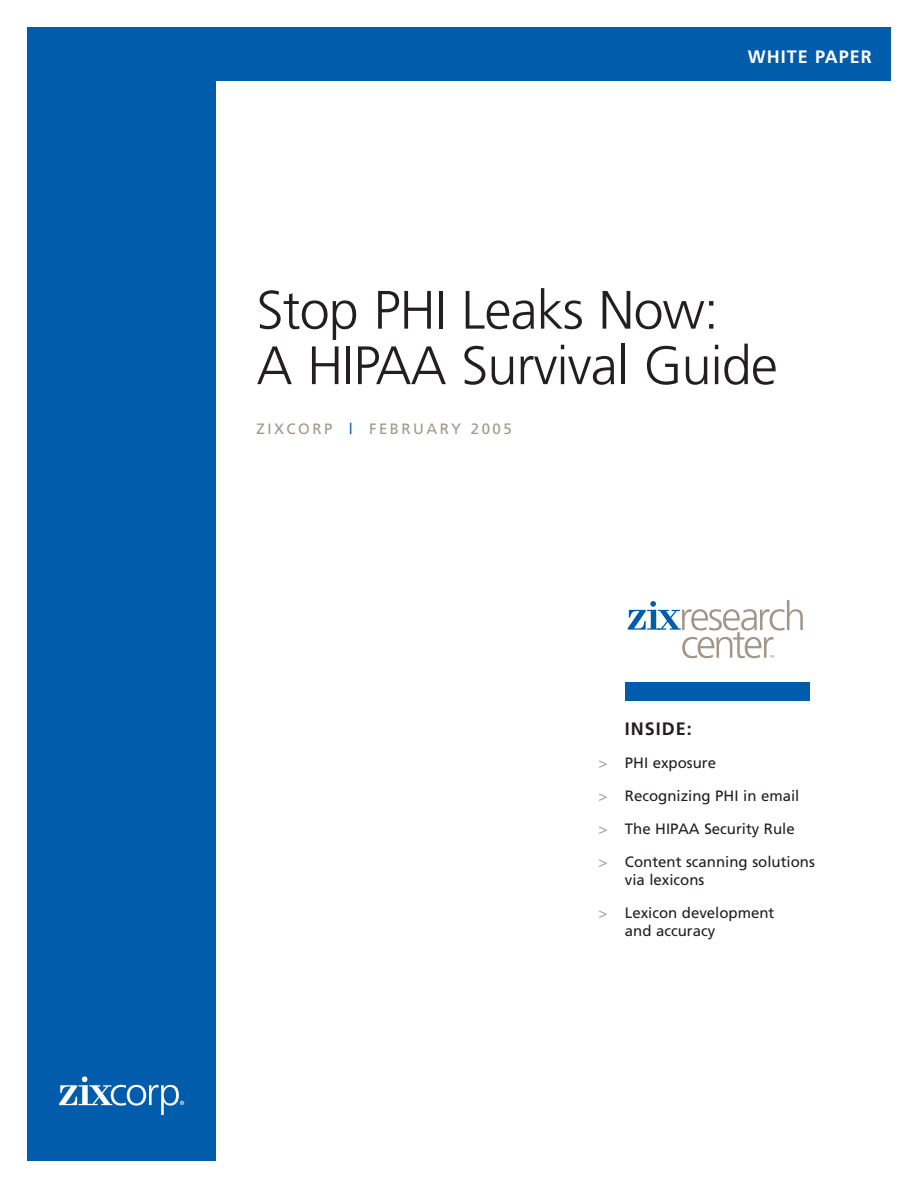
<style>
.page{position:relative;width:918px;height:1188px;background:#fff}
.page>*{position:absolute;margin:0;border:0;box-sizing:border-box;transform-origin:0 0}
.t1{font:300 54px/55.5px "Frutiger";letter-spacing:-.015em;color:#231f20}
.t2{font:700 18px "Frutiger";letter-spacing:.055em;color:#fff}
.t3{font:700 18px "Frutiger";letter-spacing:.055em;color:#231f20}
.t4{font:15px/18px "Frutiger";color:#231f20}
.t5{font:15px "Frutiger";letter-spacing:.165em;color:#a19689}
.s1{color:#015dab}
.s2{color:#a8a9ad}
</style>
<div class="page">
<div style="left:216px;top:27px;width:675px;height:54px;background:#015dab"></div>
<div style="left:27px;top:27px;width:189px;height:1134px;background:#015dab"></div>
<div style="left:626px;top:682px;width:184px;height:19px;background:#015dab"></div>
<svg style="left:59px;top:1076px;width:125px;height:39px"></svg>
<svg style="left:628px;top:600px;width:175px;height:58px"></svg>
<p class="t2" style="left:748px;top:50px;width:126px">WHITE PAPER</p>
<h1 class="t1" style="left:256px;top:286px;width:523px">Stop PHI Leaks Now:<br>A HIPAA Survival Guide</h1>
<p class="t5" style="left:256px;top:422px;width:257px">ZIXCORP <span class="s1">|</span> FEBRUARY 2005</p>
<p class="t3" style="left:625px;top:721px;width:69px">INSIDE:</p>
<p class="t4" style="left:599px;top:755px;width:119px"><span class="s2">&gt;</span> PHI exposure</p>
<p class="t4" style="left:599px;top:788px;width:202px"><span class="s2">&gt;</span> Recognizing PHI in email</p>
<p class="t4" style="left:599px;top:821px;width:198px"><span class="s2">&gt;</span> The HIPAA Security Rule</p>
<p class="t4" style="left:625px;top:854px;width:191px;text-indent:-26px"><span class="s2">&gt;</span> Content scanning solutions via lexicons</p>
<p class="t4" style="left:625px;top:905px;width:151px;text-indent:-26px"><span class="s2">&gt;</span> Lexicon development and accuracy</p>
</div>
